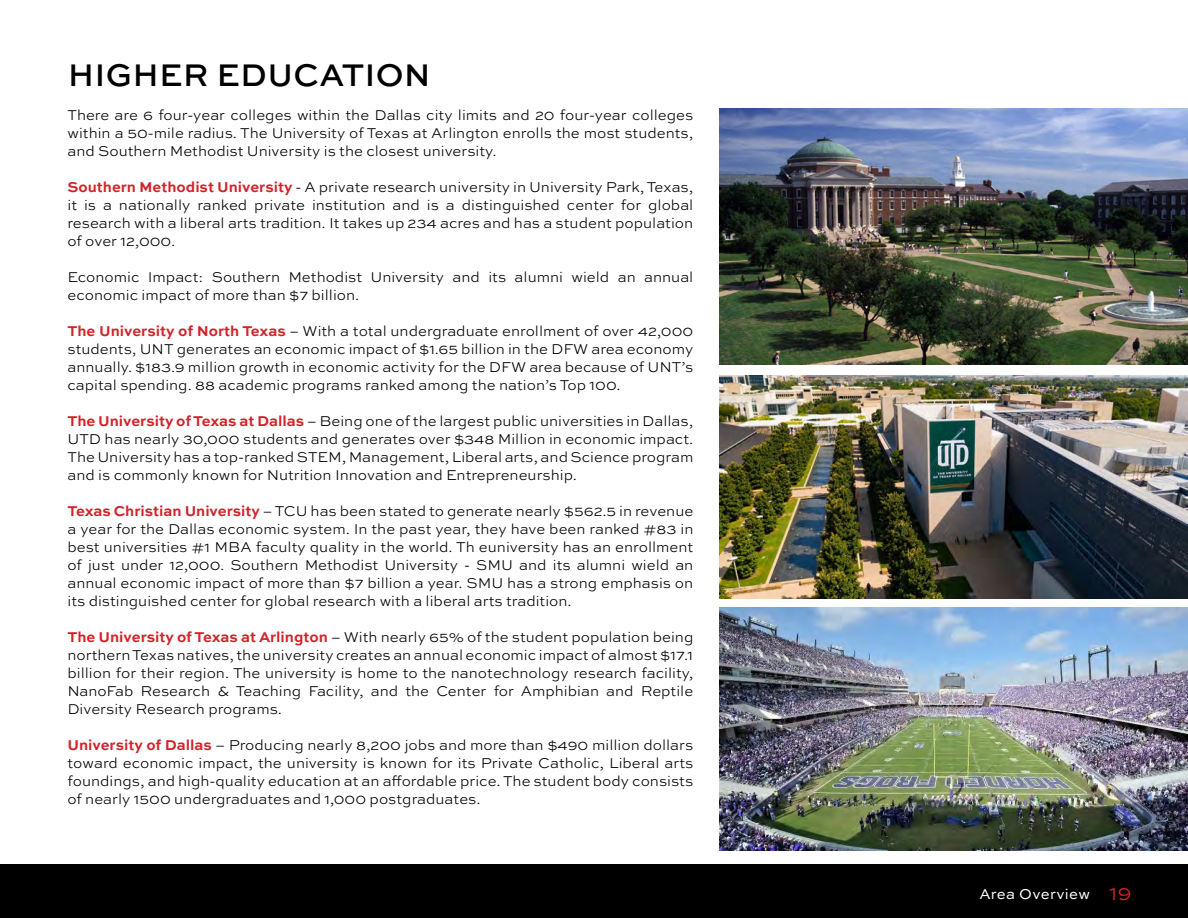
<style>
.page{position:relative;width:1188px;height:918px;background:#fff}
.page>*{position:absolute;margin:0;border:0;box-sizing:border-box;transform-origin:0 0}
.t1{font:500 33px "Sweet Sans Pro";letter-spacing:.005em;color:#000}
.t2{font:300 15px/18px "Sweet Sans Pro";color:#000;text-align:justify}
.t3{font:15px "Sweet Sans Pro";letter-spacing:.025em;color:#fff}
.s1{font-weight:700;color:#d2232a}
.s2{font-size:18px;color:#d2232a}
</style>
<div class="page">
<div style="left:0;top:864px;width:1188px;height:54px;background:#000"></div>
<img style="left:719px;top:108px;width:469px;height:257px">
<img style="left:719px;top:608px;width:469px;height:243px">
<img style="left:719px;top:375px;width:469px;height:223px">
<h1 class="t1" style="left:68px;top:51px;width:365px">HIGHER EDUCATION</h1>
<p class="t2" style="left:68px;top:105px;width:627px">There are 6 four-year colleges within the Dallas city limits and 20 four-year colleges within a 50-mile radius. The University of Texas at Arlington enrolls the most students, and Southern Methodist University is the closest university.</p>
<p class="t2" style="left:68px;top:177px;width:627px"><span class="s1">Southern Methodist University</span> - A private research university in University Park, Texas, it is a nationally ranked private institution and is a distinguished center for global research with a liberal arts tradition. It takes up 234 acres and has a student population of over 12,000.</p>
<p class="t2" style="left:68px;top:267px;width:627px">Economic Impact: Southern Methodist University and its alumni wield an annual economic impact of more than $7 billion.</p>
<p class="t2" style="left:68px;top:321px;width:627px"><span class="s1">The University of North Texas</span> – With a total undergraduate enrollment of over 42,000 students, UNT generates an economic impact of $1.65 billion in the DFW area economy annually. $183.9 million growth in economic activity for the DFW area because of UNT’s capital spending. 88 academic programs ranked among the nation’s Top 100.</p>
<p class="t2" style="left:68px;top:411px;width:627px"><span class="s1">The University of Texas at Dallas</span> – Being one of the largest public universities in Dallas, UTD has nearly 30,000 students and generates over $348 Million in economic impact.<br>The University has a top-ranked STEM, Management, Liberal arts, and Science program and is commonly known for Nutrition Innovation and Entrepreneurship.</p>
<p class="t2" style="left:68px;top:501px;width:627px"><span class="s1">Texas Christian University</span> – TCU has been stated to generate nearly $562.5 in revenue a year for the Dallas economic system. In the past year, they have been ranked #83 in best universities #1 MBA faculty quality in the world. Th euniversity has an enrollment of just under 12,000. Southern Methodist University - SMU and its alumni wield an annual economic impact of more than $7 billion a year. SMU has a strong emphasis on its distinguished center for global research with a liberal arts tradition.</p>
<p class="t2" style="left:68px;top:627px;width:627px"><span class="s1">The University of Texas at Arlington</span> – With nearly 65% of the student population being northern Texas natives, the university creates an annual economic impact of almost $17.1 billion for their region. The university is home to the nanotechnology research facility, NanoFab Research &amp; Teaching Facility, and the Center for Amphibian and Reptile Diversity Research programs.</p>
<p class="t2" style="left:68px;top:735px;width:627px"><span class="s1">University of Dallas</span> – Producing nearly 8,200 jobs and more than $490 million dollars toward economic impact, the university is known for its Private Catholic, Liberal arts foundings, and high-quality education at an affordable price. The student body consists of nearly 1500 undergraduates and 1,000 postgraduates.</p>
<p class="t3" style="left:979px;top:883px;width:154px">Area Overview <span class="s2">19</span></p>
</div>
